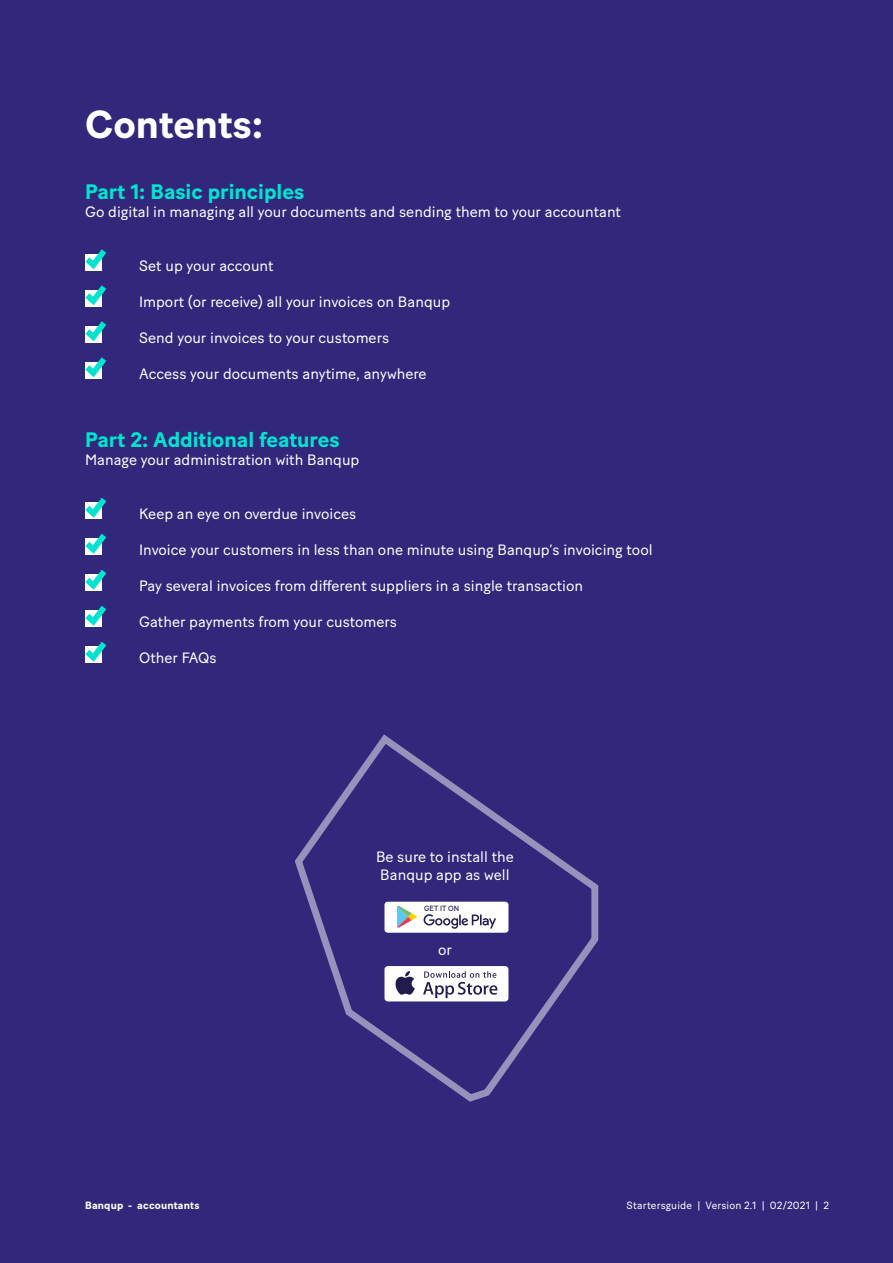
<style>
.page{position:relative;width:893px;height:1263px;background:#31277b}
.page>*{position:absolute;margin:0;border:0;box-sizing:border-box;transform-origin:0 0}
.t1{font:700 39px "Baton Turbo";color:#fff}
.t2{font:700 21px "Baton Turbo";color:#00e3d0}
.t3{font:15px/18px "Baton Turbo";color:#fff}
.t4{font:10.5px "Baton Turbo";letter-spacing:.01em;color:#fff}
.t5{font:700 10.5px "Baton Turbo";letter-spacing:.015em;color:#fff}
.t6{font:7.5px "Baton Turbo";color:#211c4e}
</style>
<div class="page">
<svg style="left:85px;top:249px;width:22px;height:130px"></svg>
<svg style="left:85px;top:497px;width:22px;height:166px"></svg>
<svg style="left:294px;top:734px;width:305px;height:368px"></svg>
<div style="left:384px;top:902px;width:124px;height:31px;background:#fff;border-radius:3px"></div>
<svg style="left:424px;top:914px;width:72px;height:15px"></svg>
<svg style="left:397px;top:906px;width:20px;height:22px"></svg>
<div style="left:384px;top:966px;width:124px;height:35px;background:#fff;border-radius:4px"></div>
<svg style="left:395px;top:971px;width:20px;height:24px"></svg>
<svg style="left:423px;top:971px;width:74px;height:27px"></svg>
<h1 class="t1" style="left:85px;top:94px;width:180px">Contents:</h1>
<h2 class="t2" style="left:85px;top:175px;width:221px">Part 1: Basic principles</h2>
<p class="t3" style="left:85px;top:201px;width:538px">Go digital in managing all your documents and sending them to your accountant</p>
<p class="t3" style="left:139px;top:255px;width:136px">Set up your account</p>
<p class="t3" style="left:139px;top:291px;width:313px">Import (or receive) all your invoices on Banqup</p>
<p class="t3" style="left:139px;top:327px;width:252px">Send your invoices to your customers</p>
<p class="t3" style="left:139px;top:363px;width:289px">Access your documents anytime, anywhere</p>
<h2 class="t2" style="left:85px;top:424px;width:256px">Part 2: Additional features</h2>
<p class="t3" style="left:85px;top:449px;width:276px">Manage your administration with Banqup</p>
<p class="t3" style="left:139px;top:503px;width:219px">Keep an eye on overdue invoices</p>
<p class="t3" style="left:139px;top:539px;width:515px">Invoice your customers in less than one minute using Banqup’s invoicing tool</p>
<p class="t3" style="left:139px;top:575px;width:446px">Pay several invoices from different suppliers in a single transaction</p>
<p class="t3" style="left:139px;top:611px;width:259px">Gather payments from your customers</p>
<p class="t3" style="left:139px;top:647px;width:79px">Other FAQs</p>
<p class="t3" style="left:376px;top:846px;width:139px">Be sure to install the<br>Banqup app as well</p>
<p class="t6" style="left:424px;top:903px;width:36px">GET IT ON</p>
<p class="t3" style="left:438px;top:940px;width:15px">or</p>
<p class="t5" style="left:85px;top:1197px;width:116px">Banqup - accountants</p>
<p class="t4" style="left:627px;top:1197px;width:204px">Startersguide | Version 2.1 | 02/2021 | 2</p>
</div>
